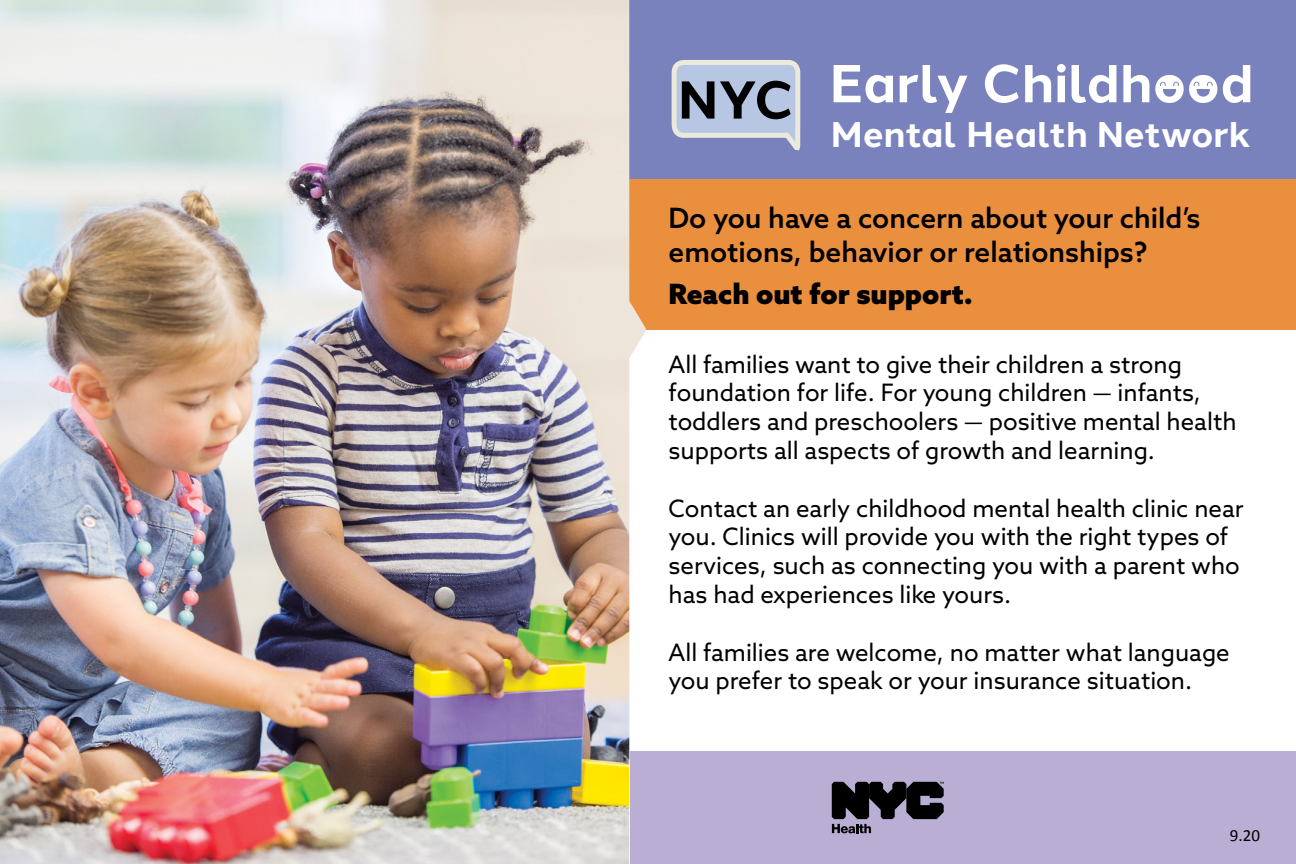
<style>
.page{position:relative;width:1296px;height:864px;background:#fff}
.page>*{position:absolute;margin:0;border:0;box-sizing:border-box;transform-origin:0 0}
.t1{font:700 53.2px "Halcom";color:#000}
.t2{font:700 35.6px "Halcom";color:#fff}
.t3{font:500 28px/33.6px "Azo Sans";color:#000}
.t4{font:900 28px "Azo Sans";color:#000}
.t5{font:24px/28.8px "Azo Sans";color:#000}
.t6{font:17px "Calibri";color:#000}
</style>
<div class="page">
<div style="left:582px;top:172px;width:714px;height:158px;background:#ea8f3e"></div>
<div style="left:606px;top:0;width:690px;height:179px;background:#7982bd"></div>
<div style="left:630px;top:752px;width:666px;height:112px;background:#baaed4"></div>
<svg style="left:832px;top:782px;width:112px;height:51px"></svg>
<img style="left:0;top:0;width:646px;height:864px">
<svg style="left:834px;top:64px;width:416px;height:49px"></svg>
<svg style="left:671px;top:60px;width:130px;height:91px;background:#b5c1db"></svg>
<p class="t1" style="left:678px;top:57px;width:118px">NYC</p>
<p class="t2" style="left:831px;top:106px;width:421px">Mental Health Network</p>
<p class="t3" style="left:669px;top:201px;width:533px">Do you have a concern about your child’s emotions, behavior or relationships?</p>
<p class="t4" style="left:669px;top:275px;width:306px">Reach out for support.</p>
<p class="t5" style="left:669px;top:349px;width:569px">All families want to give their children a strong foundation for life. For young children — infants, toddlers and preschoolers — positive mental health supports all aspects of growth and learning.</p>
<p class="t5" style="left:669px;top:493px;width:576px">Contact an early childhood mental health clinic near you. Clinics will provide you with the right types of services, such as connecting you with a parent who has had experiences like yours.</p>
<p class="t5" style="left:669px;top:637px;width:563px">All families are welcome, no matter what language you prefer to speak or your insurance situation.</p>
<p class="t6" style="left:1230px;top:823px;width:32px">9.20</p>
</div>
